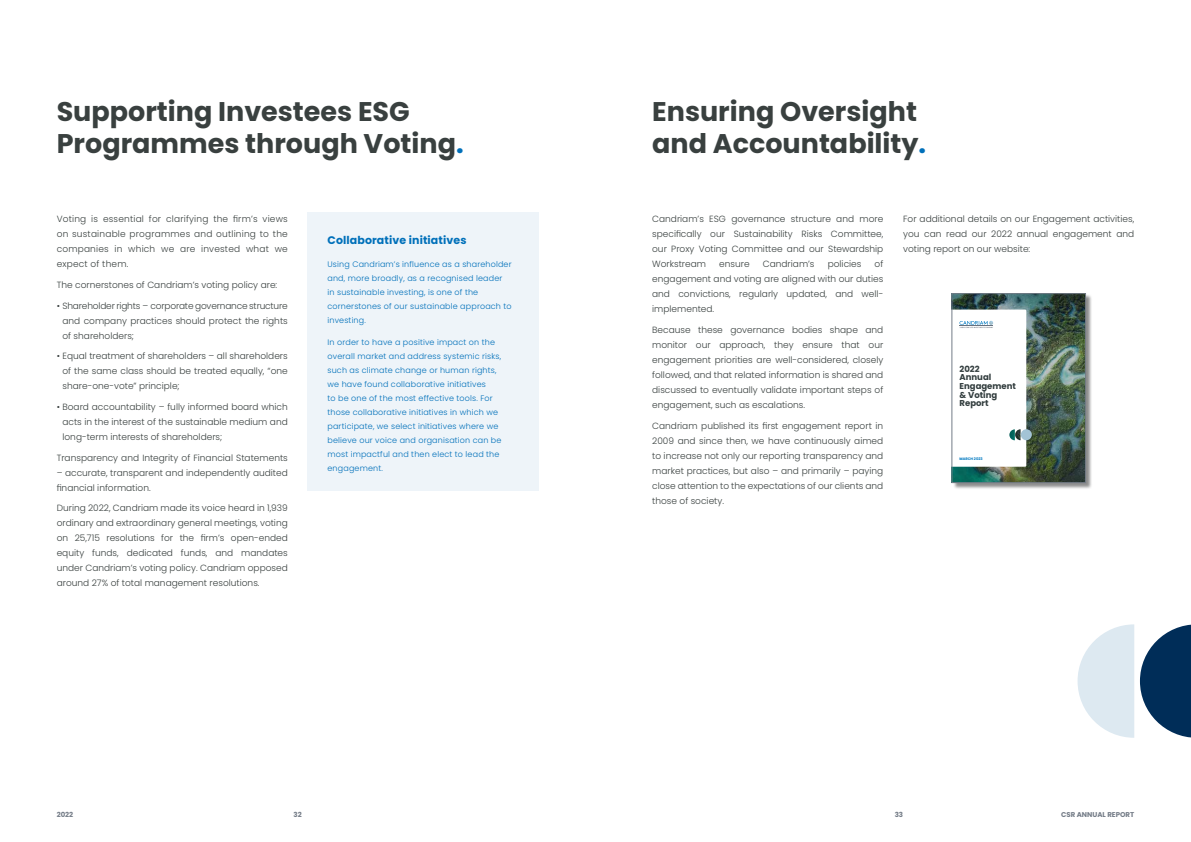
<style>
.page{position:relative;width:1191px;height:842px;background:#fff}
.page>*{position:absolute;margin:0;border:0;box-sizing:border-box;transform-origin:0 0}
.t1{font:700 27px/32.4px "Poppins";color:#39403f}
.t2{font:700 11px "Poppins";letter-spacing:.01em;color:#0070ba}
.t3{font:300 9px/15px "Poppins";color:#39403f;text-align:justify}
.t4{font:700 8.5px/8.5px "Poppins";color:#323d3e}
.t5{font:300 8px/14px "Poppins";letter-spacing:.02em;color:#0070ba}
.t6{font:700 7px "Poppins";color:#747c87}
.t7{font:700 3.6px "Poppins";color:#0079c1}
.s1{color:#0070ba}
</style>
<div class="page">
<svg style="left:1077px;top:624px;width:57px;height:114px"></svg>
<svg style="left:1140px;top:624px;width:51px;height:114px"></svg>
<div style="left:308px;top:213px;width:231px;height:278px;background:#eef4f9"></div>
<div style="left:952px;top:294px;width:140px;height:196px;background:#000;opacity:.45"></div>
<img style="left:953px;top:295px;width:130px;height:186px">
<div style="left:1020px;top:429px;width:11px;height:11px;background:#a3c3d5;border-radius:50%"></div>
<svg style="left:953px;top:310px;width:73px;height:157px"></svg>
<div style="left:951px;top:293px;width:134px;height:190px;border:1px solid #747c87"></div>
<h1 class="t1" style="left:57px;top:96px;width:408px">Supporting Investees ESG<br>Programmes through Voting<span class="s1">.</span></h1>
<p class="t3" style="left:57px;top:212px;width:233px">Voting is essential for clarifying the firm’s views on sustainable programmes and outlining to the companies in which we are invested what we expect of them.</p>
<p class="t3" style="left:57px;top:277px;width:222px">The cornerstones of Candriam’s voting policy are:</p>
<p class="t3" style="left:62px;top:298px;width:227px;text-indent:-6px">• Shareholder rights – corporate governance structure and company practices should protect the rights of shareholders;</p>
<p class="t3" style="left:62px;top:349px;width:227px;text-indent:-6px">• Equal treatment of shareholders – all shareholders of the same class should be treated equally, “one share-one-vote” principle;</p>
<p class="t3" style="left:62px;top:399px;width:227px;text-indent:-6px">• Board accountability – fully informed board which acts in the interest of the sustainable medium and long-term interests of shareholders;</p>
<p class="t3" style="left:57px;top:450px;width:233px">Transparency and Integrity of Financial Statements</p>
<p class="t3" style="left:57px;top:465px;width:233px">– accurate, transparent and independently audited financial information.</p>
<p class="t3" style="left:57px;top:501px;width:233px">During 2022, Candriam made its voice heard in 1,939 ordinary and extraordinary general meetings, voting on 25,715 resolutions for the firm’s open-ended equity funds, dedicated funds, and mandates under Candriam’s voting policy. Candriam opposed around 27% of total management resolutions.</p>
<p class="t2" style="left:327px;top:234px;width:140px">Collaborative initiatives</p>
<p class="t5" style="left:327px;top:257px;width:186px">Using Candriam’s influence as a shareholder and, more broadly, as a recognised leader<br>in sustainable investing, is one of the cornerstones of our sustainable approach to investing.</p>
<p class="t5" style="left:327px;top:335px;width:175px">In order to have a positive impact on the overall market and address systemic risks, such as climate change or human rights, we have found collaborative initiatives<br>to be one of the most effective tools. For those collaborative initiatives in which we participate, we select initiatives where we believe our voice and organisation can be most impactful and then elect to lead the engagement.</p>
<h1 class="t1" style="left:652px;top:96px;width:275px">Ensuring Oversight and Accountability<span class="s1">.</span></h1>
<p class="t3" style="left:652px;top:212px;width:233px">Candriam’s ESG governance structure and more specifically our Sustainability Risks Committee, our Proxy Voting Committee and our Stewardship Workstream</p>
<p class="t3" style="left:652px;top:257px;width:233px;text-indent:222px">of engagement and voting are aligned with our duties and convictions, regularly updated, and well&shy;implemented.</p>
<p class="t3" style="left:652px;top:322px;width:233px">Because these governance bodies shape and monitor our approach, they ensure that our engagement priorities are well-considered, closely followed, and that related information is shared and discussed to eventually validate important steps of engagement, such as escalations.</p>
<p class="t3" style="left:652px;top:418px;width:233px">Candriam published its first engagement report in 2009 and since then, we have continuously aimed to increase not only our reporting transparency and market practices, but also – and primarily – paying close attention to the expectations of our clients and those of society.</p>
<p class="t3" style="left:719px;top:257px;width:32px">ensure</p>
<p class="t3" style="left:763px;top:257px;width:53px">Candriam’s</p>
<p class="t3" style="left:827px;top:257px;width:35px">policies</p>
<p class="t3" style="left:903px;top:212px;width:233px">For additional details on our Engagement activities, you can read our 2022 annual engagement and voting report on our website:</p>
<p class="t4" style="left:959px;top:365px;width:58px">2022<br>Annual<br>Engagement &amp; Voting<br>Report</p>
<p class="t7" style="left:959px;top:456px;width:25px">MARCH 2023</p>
<p class="t6" style="left:57px;top:811px;width:18px">2022</p>
<p class="t6" style="left:294px;top:811px;width:10px">32</p>
<p class="t6" style="left:894px;top:811px;width:10px">33</p>
<p class="t6" style="left:1061px;top:811px;width:75px">CSR ANNUAL REPORT</p>
</div>
